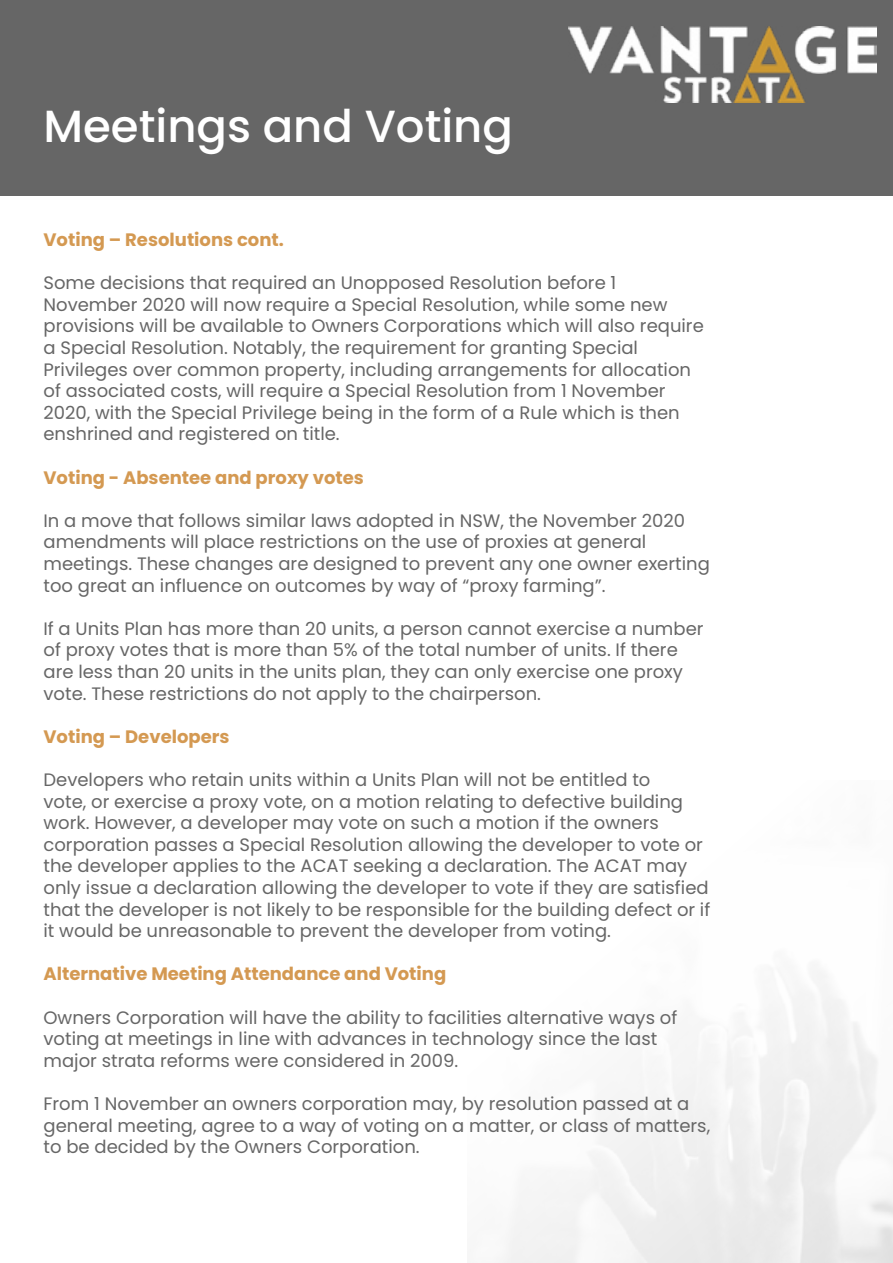
<style>
.page{position:relative;width:893px;height:1263px;background:#fff}
.page>*{position:absolute;margin:0;border:0;box-sizing:border-box;transform-origin:0 0}
.t1{font:500 45px "Poppins";color:#fff}
.t2{font:18px/21.6px "Poppins";color:#666}
.t3{font:700 18px "Poppins";color:#d49952}
</style>
<div class="page">
<div style="left:0;top:0;width:893px;height:195px;background:#666"></div>
<img style="left:568px;top:27px;width:309px;height:76px">
<h1 class="t1" style="left:44px;top:100px;width:471px">Meetings and Voting</h1>
<p class="t3" style="left:44px;top:229px;width:242px">Voting – Resolutions cont.</p>
<p class="t2" style="left:44px;top:272px;width:662px">Some decisions that required an Unopposed Resolution before 1<br>November 2020 will now require a Special Resolution, while some new provisions will be available to Owners Corporations which will also require a Special Resolution. Notably, the requirement for granting Special Privileges over common property, including arrangements for allocation of associated costs, will require a Special Resolution from 1 November 2020, with the Special Privilege being in the form of a Rule which is then enshrined and registered on title.</p>
<p class="t3" style="left:44px;top:467px;width:322px">Voting - Absentee and proxy votes</p>
<p class="t2" style="left:44px;top:510px;width:668px">In a move that follows similar laws adopted in NSW, the November 2020 amendments will place restrictions on the use of proxies at general meetings. These changes are designed to prevent any one owner exerting too great an influence on outcomes by way of “proxy farming”.</p>
<p class="t2" style="left:44px;top:618px;width:662px">If a Units Plan has more than 20 units, a person cannot exercise a number of proxy votes that is more than 5% of the total number of units. If there are less than 20 units in the units plan, they can only exercise one proxy vote. These restrictions do not apply to the chairperson.</p>
<p class="t3" style="left:44px;top:726px;width:188px">Voting – Developers</p>
<p class="t2" style="left:44px;top:769px;width:668px">Developers who retain units within a Units Plan will not be entitled to<br>vote, or exercise a proxy vote, on a motion relating to defective building work. However, a developer may vote on such a motion if the owners corporation passes a Special Resolution allowing the developer to vote or the developer applies to the ACAT seeking a declaration. The ACAT may only issue a declaration allowing the developer to vote if they are satisfied that the developer is not likely to be responsible for the building defect or if it would be unreasonable to prevent the developer from voting.</p>
<p class="t3" style="left:44px;top:964px;width:404px">Alternative Meeting Attendance and Voting</p>
<p class="t2" style="left:44px;top:1007px;width:635px">Owners Corporation will have the ability to facilities alternative ways of voting at meetings in line with advances in technology since the last major strata reforms were considered in 2009.</p>
<p class="t2" style="left:44px;top:1093px;width:668px">From 1 November an owners corporation may, by resolution passed at a general meeting, agree to a way of voting on a matter, or class of matters, to be decided by the Owners Corporation.</p>
</div>
